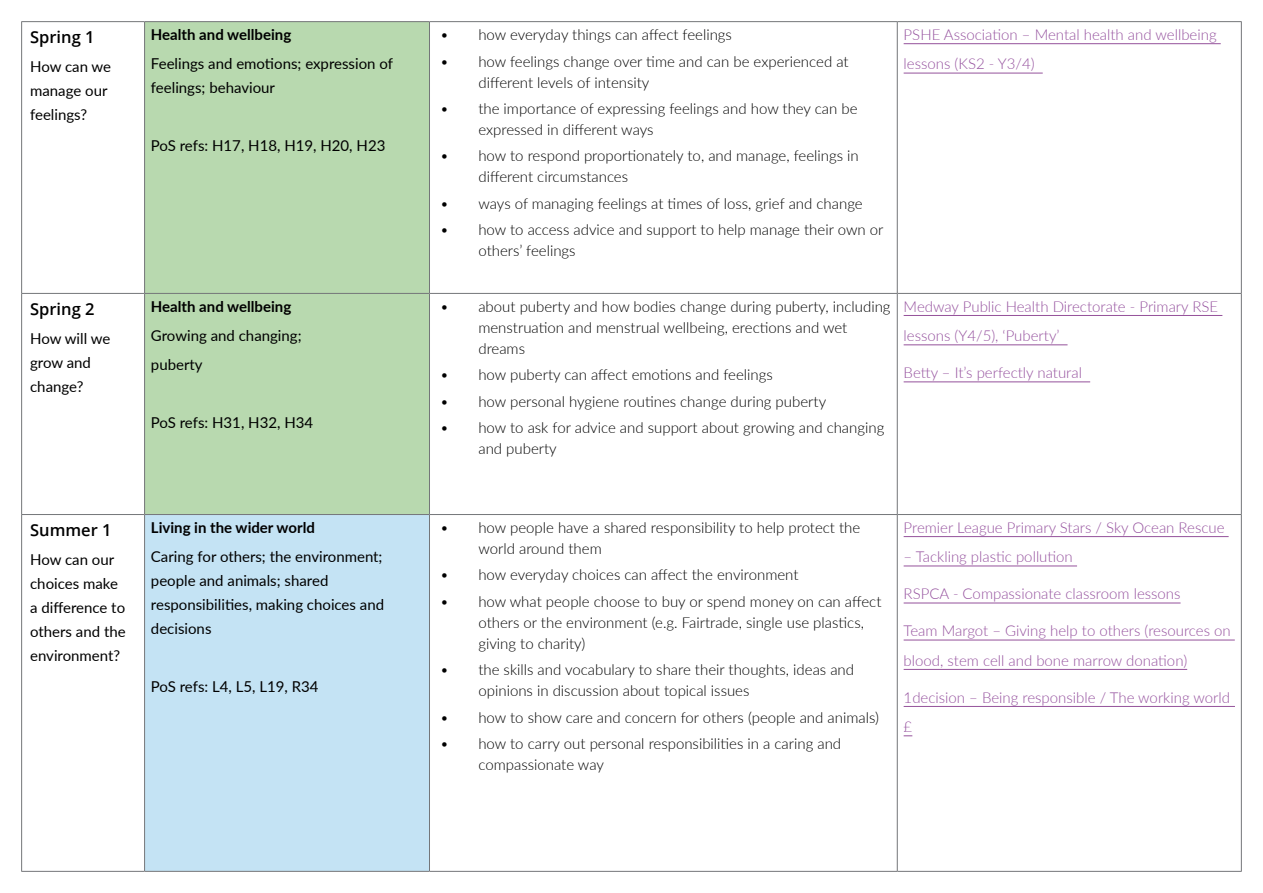
<style>
.page{position:relative;width:1263px;height:893px;background:#fff}
.page>*{position:absolute;margin:0;border:0;box-sizing:border-box;transform-origin:0 0}
.t1{font:600 16.5px "Open Sans";color:#000}
.t2{font:300 15px/21px "Lato";color:#000}
.t3{font:300 15px/29.4px "Lato";color:#95519e}
.t4{font:15px/24px "Lato";color:#000}
.t5{font:700 15px "Lato";color:#000}
</style>
<div class="page">
<div style="left:145px;top:22px;width:284px;height:492px;background:#b8d9af"></div>
<div style="left:145px;top:514px;width:284px;height:357px;background:#c4e3f4"></div>
<hr style="left:21px;top:21px;width:124px;height:1px;background:#747679">
<hr style="left:21px;top:22px;width:1px;height:271px;background:#747679">
<hr style="left:145px;top:21px;width:284px;height:1px;background:#747679">
<hr style="left:144px;top:22px;width:1px;height:271px;background:#747679">
<hr style="left:429px;top:21px;width:468px;height:1px;background:#747679">
<hr style="left:429px;top:22px;width:1px;height:271px;background:#747679">
<hr style="left:897px;top:21px;width:345px;height:1px;background:#747679">
<hr style="left:897px;top:22px;width:1px;height:271px;background:#747679">
<hr style="left:1241px;top:22px;width:1px;height:271px;background:#747679">
<hr style="left:21px;top:293px;width:124px;height:1px;background:#747679">
<hr style="left:21px;top:294px;width:1px;height:220px;background:#747679">
<hr style="left:145px;top:293px;width:284px;height:1px;background:#747679">
<hr style="left:144px;top:294px;width:1px;height:220px;background:#747679">
<hr style="left:429px;top:293px;width:468px;height:1px;background:#747679">
<hr style="left:429px;top:294px;width:1px;height:220px;background:#747679">
<hr style="left:897px;top:293px;width:345px;height:1px;background:#747679">
<hr style="left:897px;top:294px;width:1px;height:220px;background:#747679">
<hr style="left:1241px;top:294px;width:1px;height:220px;background:#747679">
<hr style="left:21px;top:514px;width:124px;height:1px;background:#747679">
<hr style="left:21px;top:515px;width:1px;height:356px;background:#747679">
<hr style="left:145px;top:514px;width:284px;height:1px;background:#747679">
<hr style="left:144px;top:515px;width:1px;height:356px;background:#747679">
<hr style="left:429px;top:514px;width:468px;height:1px;background:#747679">
<hr style="left:429px;top:515px;width:1px;height:356px;background:#747679">
<hr style="left:897px;top:514px;width:345px;height:1px;background:#747679">
<hr style="left:897px;top:515px;width:1px;height:356px;background:#747679">
<hr style="left:1241px;top:515px;width:1px;height:356px;background:#747679">
<hr style="left:21px;top:871px;width:124px;height:1px;background:#747679">
<hr style="left:145px;top:871px;width:284px;height:1px;background:#747679">
<hr style="left:429px;top:871px;width:468px;height:1px;background:#747679">
<hr style="left:897px;top:871px;width:345px;height:1px;background:#747679">
<hr style="left:904px;top:43px;width:317px;height:1px;background:#95529b">
<hr style="left:904px;top:73px;width:139px;height:1px;background:#95529b">
<hr style="left:904px;top:315px;width:318px;height:1px;background:#95529b">
<hr style="left:904px;top:345px;width:163px;height:1px;background:#95529b">
<hr style="left:904px;top:382px;width:186px;height:1px;background:#95529b">
<hr style="left:904px;top:536px;width:324px;height:1px;background:#95529b">
<hr style="left:904px;top:566px;width:173px;height:1px;background:#95529b">
<hr style="left:904px;top:603px;width:276px;height:1px;background:#95529b">
<hr style="left:904px;top:640px;width:331px;height:1px;background:#95529b">
<hr style="left:904px;top:669px;width:283px;height:1px;background:#95529b">
<hr style="left:904px;top:706px;width:331px;height:1px;background:#95529b">
<p class="t1" style="left:30px;top:25px;width:66px">Spring 1</p>
<p class="t4" style="left:30px;top:54px;width:83px">How can we manage our feelings?</p>
<p class="t5" style="left:151px;top:24px;width:142px">Health and wellbeing</p>
<p class="t4" style="left:151px;top:51px;width:244px">Feelings and emotions; expression of feelings; behaviour</p>
<p class="t4" style="left:151px;top:133px;width:236px">PoS refs: H17, H18, H19, H20, H23</p>
<p class="t1" style="left:30px;top:297px;width:66px">Spring 2</p>
<p class="t4" style="left:30px;top:326px;width:82px">How will we grow and change?</p>
<p class="t5" style="left:151px;top:295px;width:142px">Health and wellbeing</p>
<p class="t4" style="left:151px;top:320px;width:152px;line-height:29.1px">Growing and changing; puberty</p>
<p class="t4" style="left:151px;top:410px;width:164px">PoS refs: H31, H32, H34</p>
<p class="t1" style="left:30px;top:518px;width:83px">Summer 1</p>
<p class="t4" style="left:30px;top:547px;width:97px">How can our choices make a difference to others and the environment?</p>
<p class="t5" style="left:151px;top:516px;width:165px">Living in the wider world</p>
<p class="t4" style="left:151px;top:544px;width:235px">Caring for others; the environment; people and animals; shared responsibilities, making choices and decisions</p>
<p class="t4" style="left:151px;top:674px;width:169px">PoS refs: L4, L5, L19, R34</p>
<p class="t2" style="left:440px;top:24px;width:293px">• how everyday things can affect feelings</p>
<p class="t2" style="left:478px;top:50px;width:372px;text-indent:-38px">• how feelings change over time and can be experienced at different levels of intensity</p>
<p class="t2" style="left:478px;top:97px;width:381px;text-indent:-38px">• the importance of expressing feelings and how they can be expressed in different ways</p>
<p class="t2" style="left:478px;top:145px;width:382px;text-indent:-38px">• how to respond proportionately to, and manage, feelings in different circumstances</p>
<p class="t2" style="left:440px;top:192px;width:424px">• ways of managing feelings at times of loss, grief and change</p>
<p class="t2" style="left:478px;top:219px;width:407px;text-indent:-38px">• how to access advice and support to help manage their own or others’ feelings</p>
<p class="t3" style="left:904px;top:19px;width:314px">PSHE Association – Mental health and wellbeing lessons (KS2 - Y3/4)</p>
<p class="t2" style="left:478px;top:295px;width:414px;text-indent:-38px">• about puberty and how bodies change during puberty, including menstruation and menstrual wellbeing, erections and wet dreams</p>
<p class="t2" style="left:440px;top:364px;width:334px">• how puberty can affect emotions and feelings</p>
<p class="t2" style="left:440px;top:390px;width:387px">• how personal hygiene routines change during puberty</p>
<p class="t2" style="left:478px;top:417px;width:407px;text-indent:-38px">• how to ask for advice and support about growing and changing and puberty</p>
<p class="t3" style="left:904px;top:291px;width:316px">Medway Public Health Directorate - Primary RSE lessons (Y4/5), ‘Puberty’</p>
<p class="t3" style="left:904px;top:358px;width:180px">Betty – It’s perfectly natural</p>
<p class="t2" style="left:478px;top:517px;width:383px;text-indent:-38px">• how people have a shared responsibility to help protect the world around them</p>
<p class="t2" style="left:440px;top:564px;width:360px">• how everyday choices can affect the environment</p>
<p class="t2" style="left:478px;top:590px;width:405px;text-indent:-38px">• how what people choose to buy or spend money on can affect others or the environment (e.g. Fairtrade, single use plastics, giving to charity)</p>
<p class="t2" style="left:478px;top:659px;width:377px;text-indent:-38px">• the skills and vocabulary to share their thoughts, ideas and opinions in discussion about topical issues</p>
<p class="t2" style="left:440px;top:706px;width:440px">• how to show care and concern for others (people and animals)</p>
<p class="t2" style="left:478px;top:733px;width:364px;text-indent:-38px">• how to carry out personal responsibilities in a caring and compassionate way</p>
<p class="t3" style="left:904px;top:512px;width:322px">Premier League Primary Stars / Sky Ocean Rescue</p>
<p class="t3" style="left:904px;top:542px;width:171px">– Tackling plastic pollution</p>
<p class="t3" style="left:904px;top:579px;width:278px">RSPCA - Compassionate classroom lessons</p>
<p class="t3" style="left:904px;top:616px;width:329px">Team Margot – Giving help to others (resources on blood, stem cell and bone marrow donation)</p>
<p class="t3" style="left:904px;top:682px;width:328px">1decision – Being responsible / The working world £</p>
</div>
